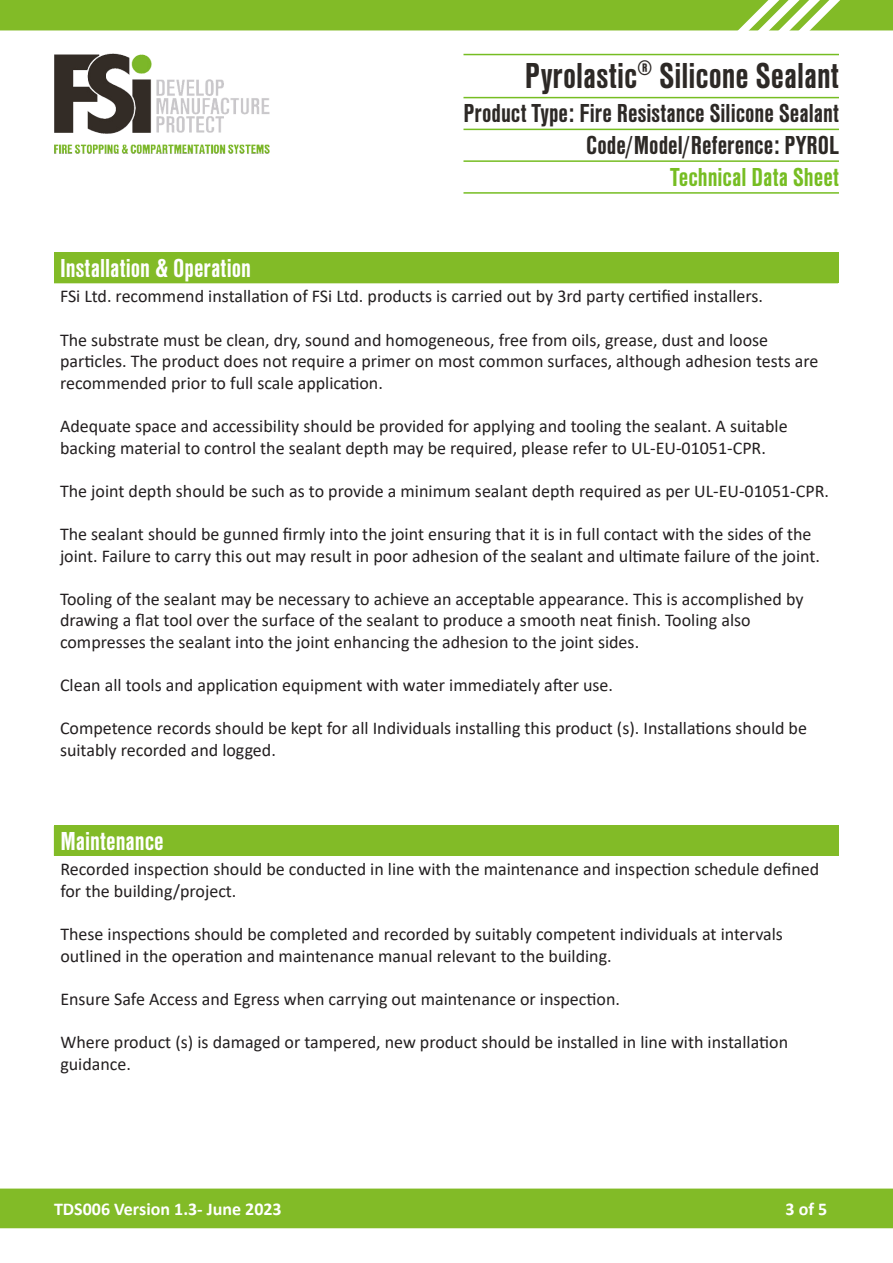
<style>
.page{position:relative;width:893px;height:1263px;background:#fff}
.page>*{position:absolute;margin:0;border:0;box-sizing:border-box;transform-origin:0 0}
.t1{font:700 37.5px "Nimbus San Con";color:#2d2926}
.t2{font:700 27px "Nimbus San Con";color:#2d2926}
.t3{font:700 27px "Nimbus San Con";color:#fff}
.t4{font:700 27px "Nimbus San Con";color:#76bd22}
.t5{font:18px/21.6px "Calibri";color:#231f20}
.t6{font:700 18px "Calibri";color:#fff}
</style>
<div class="page">
<div style="left:0;top:1188px;width:893px;height:40px;background:#82bb27"></div>
<hr style="left:463px;top:129px;width:376px;height:1px;background:#76bd22">
<hr style="left:463px;top:97px;width:376px;height:1px;background:#76bd22">
<hr style="left:463px;top:54px;width:376px;height:1px;background:#76bd22">
<img style="left:54px;top:53px;width:216px;height:101px">
<hr style="left:463px;top:160px;width:376px;height:2px;background:#76bd22">
<hr style="left:463px;top:192px;width:376px;height:2px;background:#76bd22">
<svg style="left:0;top:0;width:893px;height:31px;background:#8abf35"></svg>
<div style="left:54px;top:253px;width:784px;height:30px;background:#82bb27"></div>
<div style="left:54px;top:826px;width:784px;height:30px;background:#82bb27"></div>
<hr style="left:54px;top:825px;width:785px;height:1px;background:#82bb27">
<hr style="left:838px;top:826px;width:1px;height:30px;background:#82bb27">
<h1 class="t1" style="left:525px;top:55px;width:316px">Pyrolastic<sup>®</sup> Silicone Sealant</h1>
<h2 class="t2" style="left:464px;top:99px;width:377px">Product Type: Fire Resistance Silicone Sealant</h2>
<h2 class="t2" style="left:586px;top:131px;width:254px">Code/Model/Reference: PYROL</h2>
<h2 class="t4" style="left:670px;top:162px;width:170px">Technical Data Sheet</h2>
<p class="t3" style="left:60px;top:253px;width:192px">Installation &amp; Operation</p>
<p class="t5" style="left:60px;top:285px;width:705px">FSi Ltd. recommend installation of FSi Ltd. products is carried out by 3rd party certified installers.</p>
<p class="t5" style="left:60px;top:328px;width:710px">The substrate must be clean, dry, sound and homogeneous, free from oils, grease, dust and loose</p>
<p class="t5" style="left:60px;top:350px;width:760px">particles. The product does not require a primer on most common surfaces, although adhesion tests are recommended prior to full scale application.</p>
<p class="t5" style="left:60px;top:415px;width:729px">Adequate space and accessibility should be provided for applying and tooling the sealant. A suitable</p>
<p class="t5" style="left:60px;top:436px;width:707px">backing material to control the sealant depth may be required, please refer to UL-EU-01051-CPR.</p>
<p class="t5" style="left:60px;top:479px;width:771px">The joint depth should be such as to provide a minimum sealant depth required as per UL-EU-01051-CPR.</p>
<p class="t5" style="left:60px;top:523px;width:762px">The sealant should be gunned firmly into the joint ensuring that it is in full contact with the sides of the joint. Failure to carry this out may result in poor adhesion of the sealant and ultimate failure of the joint.</p>
<p class="t5" style="left:60px;top:587px;width:745px">Tooling of the sealant may be necessary to achieve an acceptable appearance. This is accomplished by drawing a flat tool over the surface of the sealant to produce a smooth neat finish. Tooling also</p>
<p class="t5" style="left:60px;top:631px;width:581px">compresses the sealant into the joint enhancing the adhesion to the joint sides.</p>
<p class="t5" style="left:60px;top:674px;width:554px">Clean all tools and application equipment with water immediately after use.</p>
<p class="t5" style="left:60px;top:717px;width:748px">Competence records should be kept for all Individuals installing this product (s). Installations should be suitably recorded and logged.</p>
<p class="t3" style="left:60px;top:826px;width:105px">Maintenance</p>
<p class="t5" style="left:60px;top:858px;width:760px">Recorded inspection should be conducted in line with the maintenance and inspection schedule defined for the building/project.</p>
<p class="t5" style="left:60px;top:923px;width:724px">These inspections should be completed and recorded by suitably competent individuals at intervals</p>
<p class="t5" style="left:60px;top:944px;width:553px">outlined in the operation and maintenance manual relevant to the building.</p>
<p class="t5" style="left:60px;top:988px;width:561px">Ensure Safe Access and Egress when carrying out maintenance or inspection.</p>
<p class="t5" style="left:60px;top:1031px;width:729px">Where product (s) is damaged or tampered, new product should be installed in line with installation</p>
<p class="t5" style="left:60px;top:1052px;width:72px">guidance.</p>
<p class="t6" style="left:54px;top:1196px;width:229px">TDS006 Version 1.3- June 2023</p>
<p class="t6" style="left:786px;top:1196px;width:43px">3 of 5</p>
</div>
